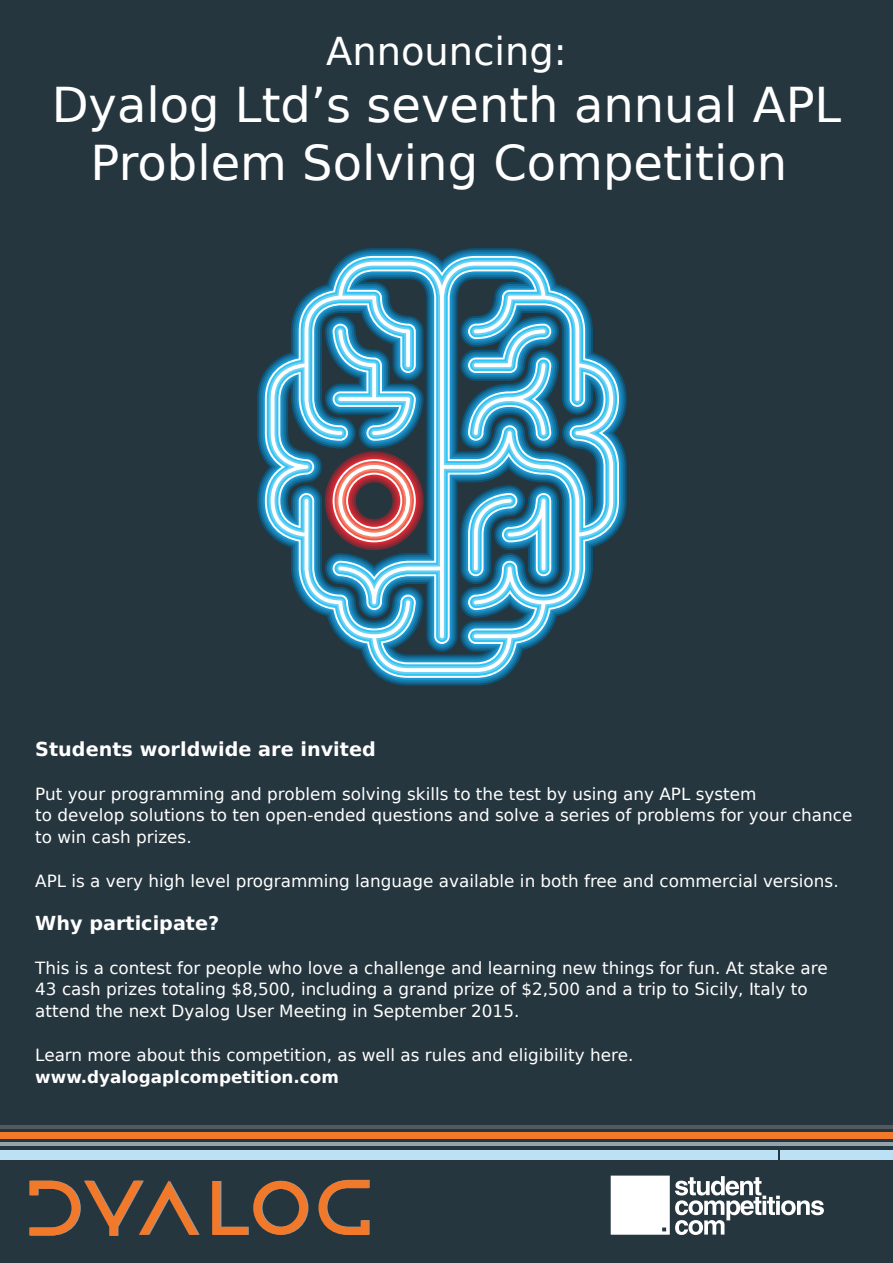
<style>
.page{position:relative;width:893px;height:1263px;background:#26363f}
.page>*{position:absolute;margin:0;border:0;box-sizing:border-box;transform-origin:0 0}
.t1{font:48px/57.6px "DejaVu Sans";color:#fff;text-align:center}
.t2{font:38.4px "DejaVu Sans";color:#fff}
.t3{font:700 19.2px "DejaVu Sans";color:#fff}
.t4{font:16.8px/21.8px "DejaVu Sans";color:#fff}
.t5{font:700 16.8px "DejaVu Sans";color:#fff}
</style>
<div class="page">
<div style="left:0;top:1150px;width:777px;height:10px;background:#bde1f4"></div>
<hr style="left:0;top:1142px;width:893px;height:3px;background:#93a3ab">
<div style="left:0;top:1132px;width:893px;height:6px;background:#f2782a"></div>
<hr style="left:0;top:1125px;width:893px;height:3px;background:#54595f">
<div style="left:781px;top:1150px;width:112px;height:10px;background:#bde1f4"></div>
<svg style="left:318px;top:1180px;width:52px;height:55px"></svg>
<svg style="left:29px;top:1180px;width:171px;height:56px"></svg>
<svg style="left:212px;top:1181px;width:96px;height:54px"></svg>
<svg style="left:611px;top:1175px;width:213px;height:60px"></svg>
<svg style="left:263px;top:254px;width:358px;height:426px"></svg>
<svg style="left:265px;top:256px;width:354px;height:422px"></svg>
<svg style="left:267px;top:258px;width:350px;height:418px"></svg>
<svg style="left:269px;top:260px;width:346px;height:414px"></svg>
<svg style="left:259px;top:399px;width:12px;height:28px"></svg>
<svg style="left:271px;top:262px;width:342px;height:410px"></svg>
<svg style="left:325px;top:316px;width:99px;height:234px"></svg>
<h2 class="t2" style="left:326px;top:20px;width:242px">Announcing:</h2>
<h1 class="t1" style="left:52px;top:75px;width:791px">Dyalog Ltd’s seventh annual APL<br>Problem Solving Competition</h1>
<p class="t3" style="left:35px;top:734px;width:342px">Students worldwide are invited</p>
<p class="t4" style="left:35px;top:782px;width:819px">Put your programming and problem solving skills to the test by using any APL system<br>to develop solutions to ten open-ended questions and solve a series of problems for your chance to win cash prizes.</p>
<p class="t4" style="left:35px;top:869px;width:805px">APL is a very high level programming language available in both free and commercial versions.</p>
<p class="t3" style="left:35px;top:908px;width:185px">Why participate?</p>
<p class="t4" style="left:35px;top:956px;width:794px">This is a contest for people who love a challenge and learning new things for fun. At stake are<br>43 cash prizes totaling $8,500, including a grand prize of $2,500 and a trip to Sicily, Italy to attend the next Dyalog User Meeting in September 2015.</p>
<p class="t4" style="left:35px;top:1043px;width:600px">Learn more about this competition, as well as rules and eligibility here.</p>
<p class="t5" style="left:35px;top:1063px;width:305px">www.dyalogaplcompetition.com</p>
</div>
